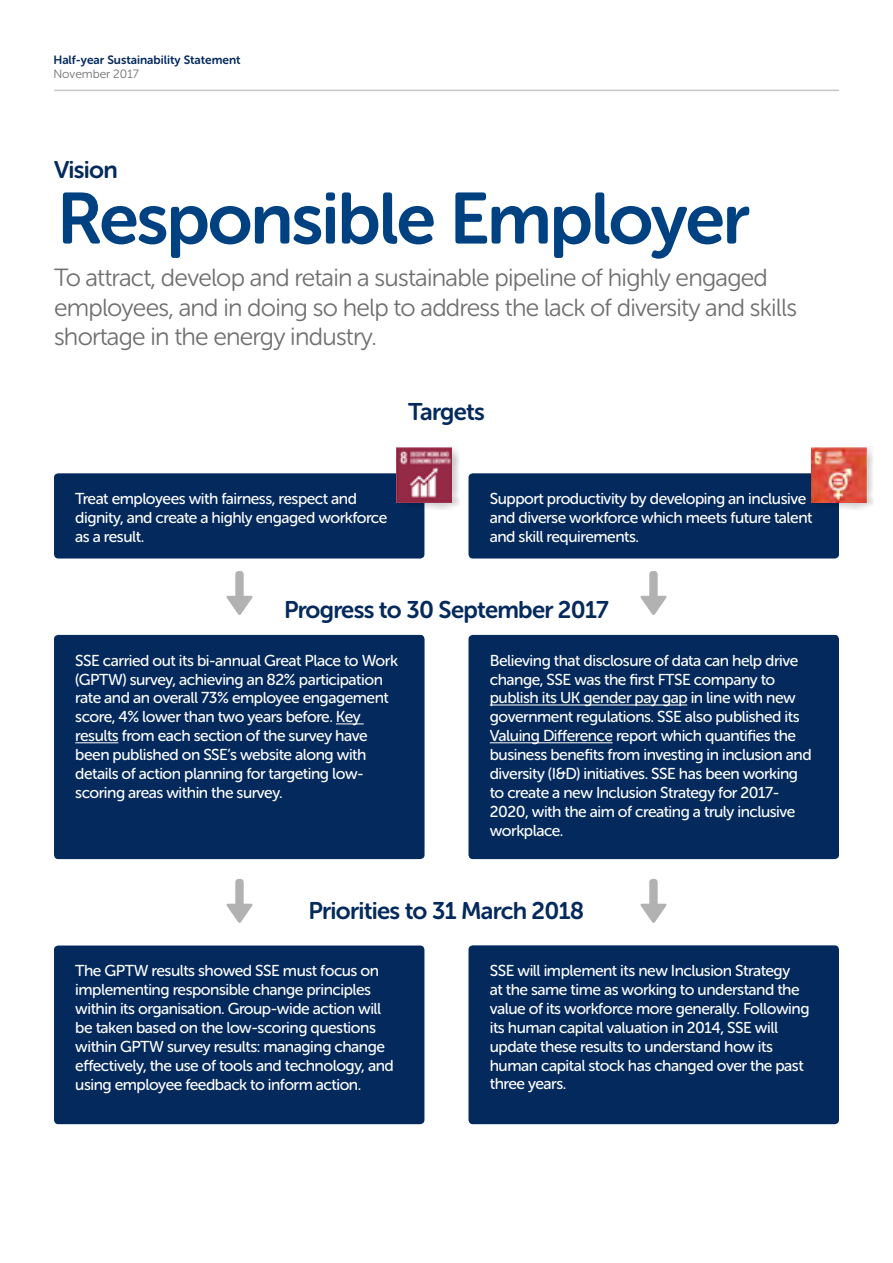
<style>
.page{position:relative;width:893px;height:1263px;background:#fff}
.page>*{position:absolute;margin:0;border:0;box-sizing:border-box;transform-origin:0 0}
.t1{font:72px "Museo Sans Rounded 700";letter-spacing:-.03em;color:#004182}
.t2{font:24.75px/29.7px "Museo Sans Rounded 300";letter-spacing:-.03em;color:#706f6f}
.t3{font:24px "Museo Sans Rounded 700";letter-spacing:-.03em;color:#042a5d}
.t4{font:15.75px/18.9px "Museo Sans Rounded 500";letter-spacing:-.03em;color:#fff}
.t5{font:12px "Museo Sans Rounded 700";color:#042a5d}
.t6{font:12px "Museo Sans Rounded 300";color:#706f6f}
</style>
<div class="page">
<svg style="left:640px;top:571px;width:27px;height:44px"></svg>
<svg style="left:640px;top:879px;width:27px;height:44px"></svg>
<svg style="left:226px;top:571px;width:27px;height:44px"></svg>
<svg style="left:226px;top:879px;width:27px;height:44px"></svg>
<div style="left:54px;top:473px;width:370px;height:85px;background:#042a5d;border-radius:4px"></div>
<div style="left:468px;top:473px;width:371px;height:85px;background:#042a5d;border-radius:4px"></div>
<div style="left:54px;top:635px;width:371px;height:224px;background:#042a5d;border-radius:4px"></div>
<svg style="left:336px;top:723px;width:28px;height:1px"></svg>
<hr style="left:75px;top:742px;width:43px;height:1px;background:#fff">
<div style="left:468px;top:635px;width:371px;height:224px;background:#042a5d;border-radius:4px"></div>
<hr style="left:490px;top:705px;width:197px;height:1px;background:#fff">
<hr style="left:490px;top:742px;width:123px;height:1px;background:#fff">
<div style="left:54px;top:945px;width:370px;height:179px;background:#042a5d;border-radius:4px"></div>
<div style="left:468px;top:945px;width:371px;height:179px;background:#042a5d;border-radius:4px"></div>
<div style="left:396px;top:447px;width:63px;height:63px;background:#000;opacity:.2"></div>
<img style="left:397px;top:448px;width:55px;height:55px">
<div style="left:811px;top:447px;width:63px;height:63px;background:#000;opacity:.2"></div>
<img style="left:811px;top:448px;width:55px;height:55px">
<hr style="left:54px;top:90px;width:785px;height:1px;background:#c6c6c6">
<p class="t5" style="left:53px;top:53px;width:189px">Half-year Sustainability Statement</p>
<p class="t6" style="left:53px;top:68px;width:87px">November 2017</p>
<h3 class="t3" style="left:54px;top:157px;width:65px">Vision</h3>
<h1 class="t1" style="left:57px;top:179px;width:694px">Responsible Employer</h1>
<h2 class="t2" style="left:54px;top:263px;width:745px">To attract, develop and retain a sustainable pipeline of highly engaged employees, and in doing so help to address the lack of diversity and skills shortage in the energy industry.</h2>
<h3 class="t3" style="left:408px;top:398px;width:78px">Targets</h3>
<p class="t4" style="left:75px;top:489px;width:314px">Treat employees with fairness, respect and dignity, and create a highly engaged workforce as a result.</p>
<p class="t4" style="left:490px;top:489px;width:324px">Support productivity by developing an inclusive and diverse workforce which meets future talent and skill requirements.</p>
<h3 class="t3" style="left:284px;top:597px;width:326px">Progress to 30 September 2017</h3>
<p class="t4" style="left:75px;top:651px;width:324px">SSE carried out its bi-annual Great Place to Work (GPTW) survey, achieving an 82% participation rate and an overall 73% employee engagement score, 4% lower than two years before. Key results from each section of the survey have been published on SSE’s website along with details of action planning for targeting low&shy;scoring areas within the survey.</p>
<p class="t4" style="left:490px;top:651px;width:323px">Believing that disclosure of data can help drive change, SSE was the first FTSE company to publish its UK gender pay gap in line with new government regulations. SSE also published its Valuing Difference report which quantifies the business benefits from investing in inclusion and diversity (I&amp;D) initiatives. SSE has been working to create a new Inclusion Strategy for 2017- 2020, with the aim of creating a truly inclusive workplace.</p>
<h3 class="t3" style="left:309px;top:897px;width:277px">Priorities to 31 March 2018</h3>
<p class="t4" style="left:75px;top:961px;width:320px">The GPTW results showed SSE must focus on implementing responsible change principles within its organisation. Group-wide action will be taken based on the low-scoring questions within GPTW survey results: managing change effectively, the use of tools and technology, and using employee feedback to inform action.</p>
<p class="t4" style="left:490px;top:961px;width:321px">SSE will implement its new Inclusion Strategy<br>at the same time as working to understand the value of its workforce more generally. Following its human capital valuation in 2014, SSE will update these results to understand how its human capital stock has changed over the past three years.</p>
</div>
